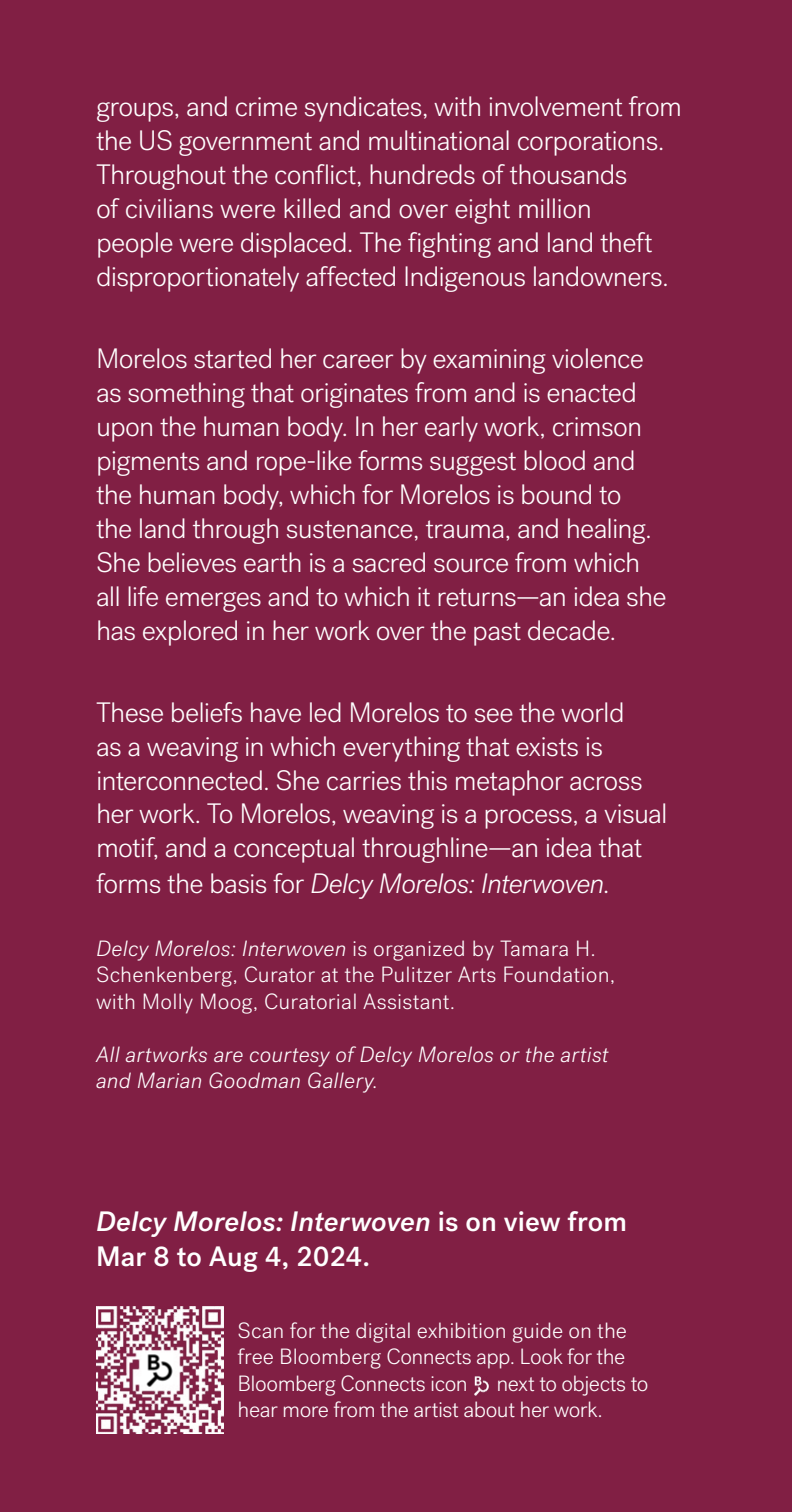
<style>
.page{position:relative;width:792px;height:1512px;background:#811f44}
.page>*{position:absolute;margin:0;border:0;box-sizing:border-box;transform-origin:0 0}
.t1{font:300 28px/34px "Post Grotesk";letter-spacing:-.03em;color:#fff}
.t2{font:500 28px/34.4px "Post Grotesk";letter-spacing:-.005em;color:#fff}
.t3{font:300 22px/26.4px "Post Grotesk";letter-spacing:-.005em;color:#fff}
.t4{font:italic 300 22px/26.4px "Post Grotesk";letter-spacing:.01em;color:#fff}
.t5{font:300 22px/26.4px "Post Grotesk";letter-spacing:-.025em;color:#fff}
.s1{font-style:italic}
</style>
<div class="page">
<img style="left:96px;top:1307px;width:127px;height:127px">
<img style="left:474px;top:1377px;width:15px;height:19px">
<p class="t1" style="left:96px;top:89px;width:588px">groups, and crime syndicates, with involvement from the US government and multinational corporations.<br>Throughout the conflict, hundreds of thousands<br>of civilians were killed and over eight million<br>people were displaced. The fighting and land theft disproportionately affected Indigenous landowners.</p>
<p class="t1" style="left:96px;top:341px;width:572px">Morelos started her career by examining violence as something that originates from and is enacted upon the human body. In her early work, crimson pigments and rope-like forms suggest blood and the human body, which for Morelos is bound to<br>the land through sustenance, trauma, and healing.<br>She believes earth is a sacred source from which all life emerges and to which it returns—an idea she has explored in her work over the past decade.</p>
<p class="t1" style="left:96px;top:695px;width:573px">These beliefs have led Morelos to see the world<br>as a weaving in which everything that exists is interconnected. She carries this metaphor across her work. To Morelos, weaving is a process, a visual motif, and a conceptual throughline—an idea that forms the basis for <span class="s1">Delcy Morelos: Interwoven</span>.</p>
<p class="t3" style="left:96px;top:936px;width:521px"><span class="s1">Delcy Morelos: Interwoven</span> is organized by Tamara H.<br>Schenkenberg, Curator at the Pulitzer Arts Foundation, with Molly Moog, Curatorial Assistant.</p>
<p class="t4" style="left:96px;top:1041px;width:514px">All artworks are courtesy of Delcy Morelos or the artist and Marian Goodman Gallery.</p>
<p class="t2" style="left:96px;top:1204px;width:533px"><span class="s1">Delcy Morelos: Interwoven</span> is on view from<br>Mar 8 to Aug 4, 2024.</p>
<p class="t3" style="left:238px;top:1317px;width:391px;text-align:justify">Scan for the digital exhibition guide on the free Bloomberg Connects app. Look for the Bloomberg Connects icon</p>
<p class="t5" style="left:238px;top:1370px;width:412px;text-indent:259px">next to objects to hear more from the artist about her work.</p>
</div>
